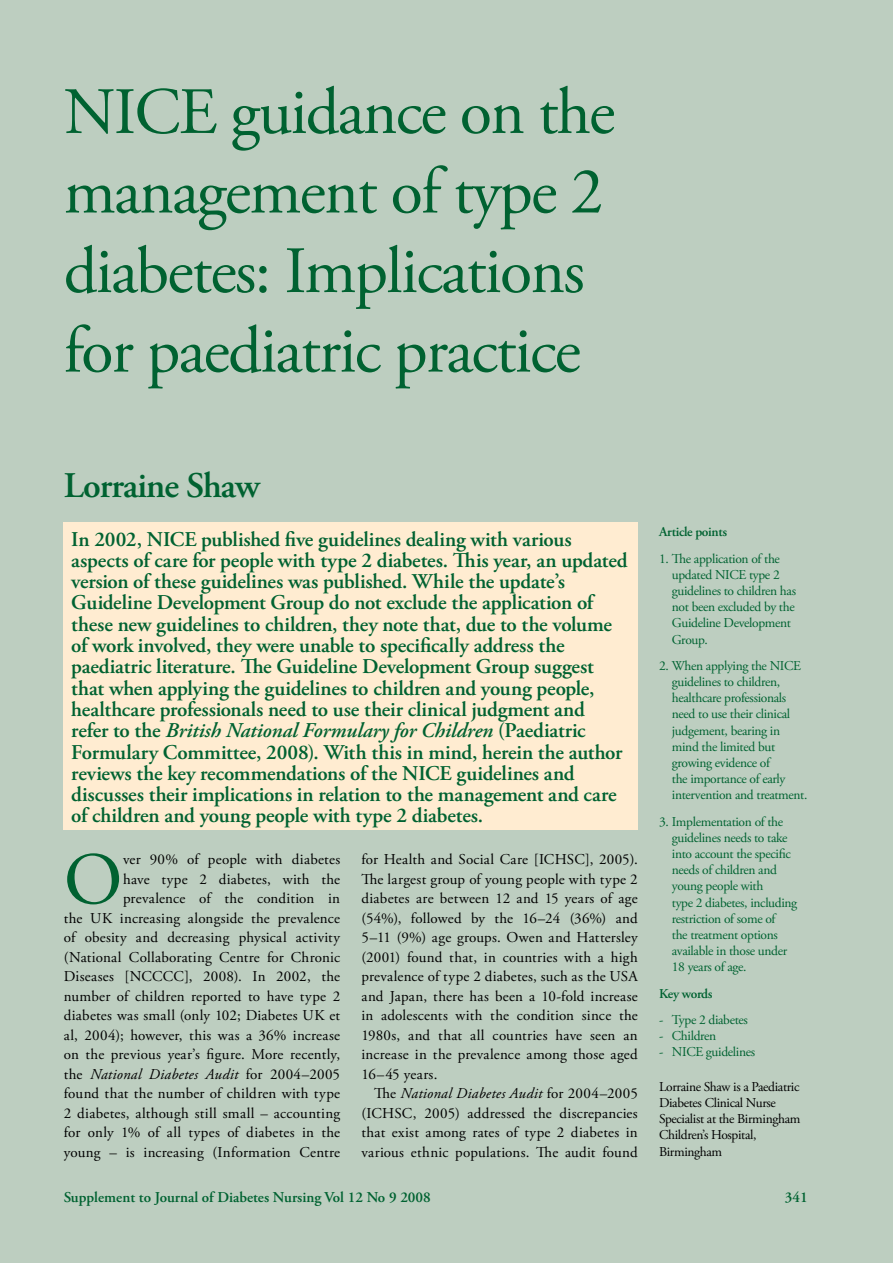
<style>
.page{position:relative;width:893px;height:1263px;background:#bdcec0}
.page>*{position:absolute;margin:0;border:0;box-sizing:border-box;transform-origin:0 0}
.t1{font:73.8px "Adobe Garamond Pro";color:#006231}
.t2{font:66px/79.5px "Adobe Garamond Pro";letter-spacing:-.025em;color:#006231}
.t3{font:600 36px "Adobe Garamond Pro";letter-spacing:-.025em;color:#006231}
.t4{font:600 21px/21.3px "Adobe Garamond Pro";letter-spacing:-.01em;color:#006231}
.t5{font:15px/19.5px "Adobe Garamond Pro";letter-spacing:.015em;color:#000;text-align:justify}
.t6{font:600 15px "Adobe Garamond Pro";color:#006231}
.t7{font:15px "Adobe Garamond";letter-spacing:.015em;color:#000}
.t8{font:13.5px/16.2px "Adobe Garamond Pro";letter-spacing:-.025em;color:#006231}
.t9{font:13.5px/16.2px "Adobe Garamond Pro";letter-spacing:-.025em;color:#000}
.t10{font:600 13.5px "Adobe Garamond Pro";letter-spacing:-.025em;color:#006231}
.s1{font-style:italic}
.s2{font-family:"Adobe Garamond Pro"}
.s3{font-family:"Adobe Garamond"}
</style>
<div class="page">
<div style="left:64px;top:523px;width:574px;height:307px;background:#ffecd1"></div>
<h2 class="t2" style="left:64px;top:75px;width:553px">NICE guidance on the management of type 2 diabetes: Implications for paediatric practice</h2>
<h3 class="t3" style="left:64px;top:465px;width:197px">Lorraine Shaw</h3>
<p class="t4" style="left:71px;top:528px;width:558px">In 2002, NICE published five guidelines dealing with various aspects of care for people with type 2 diabetes. This year, an updated version of these guidelines was published. While the update’s Guideline Development Group do not exclude the application of these new guidelines to children, they note that, due to the volume of work involved, they were unable to specifically address the paediatric literature. The Guideline Development Group suggest that when applying the guidelines to children and young people, healthcare professionals need to use their clinical judgment and<br>refer to the <span class="s1">British National Formulary for Children</span> (Paediatric Formulary Committee, 2008). With this in mind, herein the author reviews the key recommendations of the NICE guidelines and discusses their implications in relation to the management and care of children and young people with type 2 diabetes.</p>
<p class="t10" style="left:659px;top:524px;width:69px">Article points</p>
<p class="t8" style="left:672px;top:551px;width:126px;text-indent:-13px">1. The application of the updated NICE type 2 guidelines to children has not been excluded by the<br>Guideline Development<br>Group.</p>
<p class="t8" style="left:672px;top:658px;width:137px;text-indent:-13px">2. When applying the NICE guidelines to children, healthcare professionals need to use their clinical judgement, bearing in mind the limited but growing evidence of<br>the importance of early intervention and treatment.</p>
<p class="t8" style="left:672px;top:814px;width:127px;text-indent:-13px">3. Implementation of the guidelines needs to take into account the specific needs of children and young people with<br>type 2 diabetes, including restriction of some of<br>the treatment options available in those under<br>18 years of age.</p>
<p class="t10" style="left:659px;top:985px;width:55px">Key words</p>
<p class="t8" style="left:659px;top:1012px;width:90px">- Type 2 diabetes</p>
<p class="t8" style="left:659px;top:1028px;width:59px">- Children</p>
<p class="t8" style="left:659px;top:1044px;width:98px">- NICE guidelines</p>
<h1 class="t1" style="left:64px;top:835px;width:60px">O</h1>
<p class="t5" style="left:64px;top:850px;width:278px;text-align:right">ver 90% of people with diabetes<br>have type 2 diabetes, with the prevalence of the condition in<br>the UK increasing alongside the prevalence of obesity and decreasing physical activity</p>
<p class="t7" style="left:64px;top:949px;width:278px"><span class="s2">(</span>National Collaborating Centre for Chronic</p>
<p class="t5" style="left:64px;top:967px;width:278px"><span class="s3">Diseases [</span>NCCCC], 2008). In 2002, the number of children reported to have type 2 diabetes was small (only 102; Diabetes UK et al, 2004); however, this was a 36% increase on the previous year’s figure. More recently, the <span class="s1">National Diabetes Audit</span> for 2004–2005 found that the number of children with type 2 diabetes, although still small – accounting for only 1% of all types of diabetes in the young – is increasing (Information Centre</p>
<p class="t5" style="left:361px;top:850px;width:278px">for Health and Social Care [ICHSC], 2005).<br>The largest group of young people with type 2 diabetes are between 12 and 15 years of age (54%), followed by the 16–24 (36%) and 5–11 (9%) age groups. Owen and Hattersley (2001) found that, in countries with a high prevalence of type 2 diabetes, such as the USA and Japan, there has been a 10-fold increase in adolescents with the condition since the 1980s, and that all countries have seen an increase in the prevalence among those aged 16–45 years.</p>
<p class="t5" style="left:361px;top:1084px;width:278px;text-indent:13px">The <span class="s1">National Diabetes Audit</span> for 2004–2005 (ICHSC, 2005) addressed the discrepancies that exist among rates of type 2 diabetes in various ethnic populations. The audit found</p>
<p class="t9" style="left:659px;top:1079px;width:143px">Lorraine Shaw is a Paediatric<br>Diabetes Clinical Nurse<br>Specialist at the Birmingham<br>Children’s Hospital,<br>Birmingham</p>
<p class="t6" style="left:64px;top:1188px;width:369px">Supplement to Journal of Diabetes Nursing Vol 12 No 9 2008</p>
<p class="t6" style="left:785px;top:1188px;width:24px">341</p>
</div>
